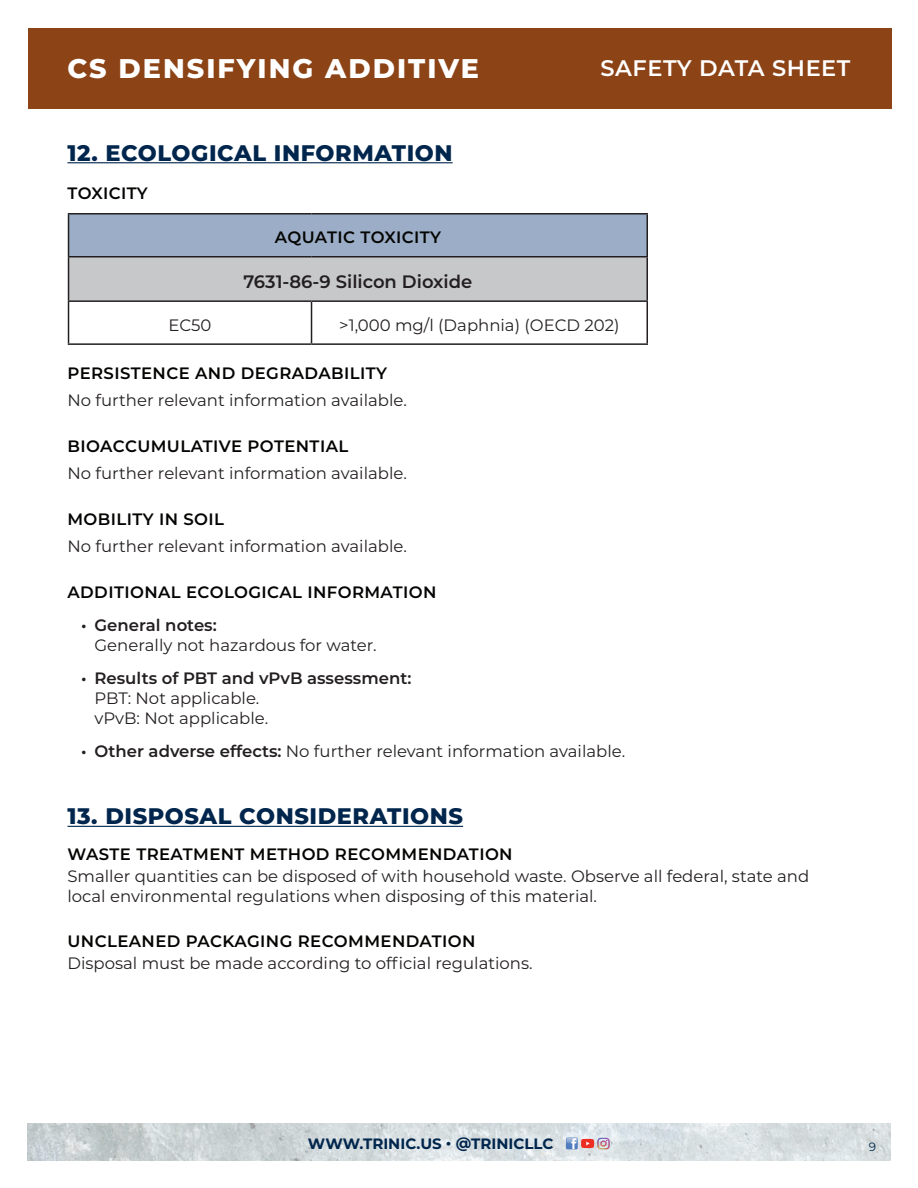
<style>
.page{position:relative;width:918px;height:1188px;background:#fff}
.page>*{position:absolute;margin:0;border:0;box-sizing:border-box;transform-origin:0 0}
.t1{font:800 27px "Montserrat";letter-spacing:.075em;color:#fff}
.t2{font:800 22.5px "Montserrat";letter-spacing:.025em;color:#00264d}
.t3{font:600 22.5px "Montserrat";letter-spacing:.025em;color:#fff}
.t4{font:600 18px "Montserrat";color:#231f20}
.t5{font:16.5px/19.8px "Montserrat";color:#231f20}
.t6{font:600 16.5px "Montserrat";letter-spacing:.025em;color:#040503}
.t7{font:700 15px "Montserrat";color:#00264d}
.t8{font:12px "Montserrat";color:#00264d}
.s1{font-weight:600}
</style>
<div class="page">
<svg style="left:27px;top:1123px;width:864px;height:38px;background:#d4dbdd"></svg>
<svg style="left:566px;top:1138px;width:44px;height:11px"></svg>
<hr style="left:68px;top:162px;width:385px;height:1px;background:#00264d">
<div style="left:69px;top:214px;width:578px;height:43px;background:#9caec7"></div>
<div style="left:69px;top:257px;width:578px;height:44px;background:#c7c8ca"></div>
<hr style="left:646px;top:215px;width:2px;height:41px;background:#231f20">
<hr style="left:646px;top:258px;width:2px;height:42px;background:#231f20">
<hr style="left:68px;top:302px;width:1px;height:41px;background:#231f20">
<hr style="left:311px;top:302px;width:1px;height:41px;background:#231f20">
<hr style="left:646px;top:302px;width:2px;height:41px;background:#231f20">
<hr style="left:68px;top:343px;width:244px;height:2px;background:#231f20">
<hr style="left:68px;top:213px;width:244px;height:2px;background:#231f20">
<hr style="left:68px;top:215px;width:1px;height:41px;background:#231f20">
<hr style="left:312px;top:213px;width:336px;height:2px;background:#231f20">
<hr style="left:68px;top:256px;width:244px;height:2px;background:#231f20">
<hr style="left:68px;top:258px;width:1px;height:42px;background:#231f20">
<hr style="left:312px;top:256px;width:336px;height:2px;background:#231f20">
<hr style="left:68px;top:300px;width:244px;height:2px;background:#231f20">
<hr style="left:312px;top:300px;width:336px;height:2px;background:#231f20">
<hr style="left:312px;top:343px;width:336px;height:2px;background:#231f20">
<hr style="left:68px;top:826px;width:395px;height:1px;background:#00264d">
<div style="left:28px;top:28px;width:864px;height:81px;background:#8c4316"></div>
<h1 class="t1" style="left:68px;top:49px;width:413px">CS DENSIFYING ADDITIVE</h1>
<h2 class="t3" style="left:600px;top:52px;width:252px">SAFETY DATA SHEET</h2>
<p class="t2" style="left:68px;top:136px;width:387px">12. ECOLOGICAL INFORMATION</p>
<p class="t6" style="left:68px;top:181px;width:82px">TOXICITY</p>
<p class="t6" style="left:275px;top:226px;width:168px">AQUATIC TOXICITY</p>
<p class="t4" style="left:243px;top:269px;width:231px">7631-86-9 Silicon Dioxide</p>
<p class="t5" style="left:169px;top:314px;width:44px">EC50</p>
<p class="t5" style="left:339px;top:314px;width:282px">&gt;1,000 mg/l (Daphnia) (OECD 202)</p>
<p class="t6" style="left:67px;top:362px;width:321px">PERSISTENCE AND DEGRADABILITY</p>
<p class="t5" style="left:67px;top:390px;width:341px">No further relevant information available.</p>
<p class="t6" style="left:67px;top:435px;width:282px">BIOACCUMULATIVE POTENTIAL</p>
<p class="t5" style="left:67px;top:462px;width:341px">No further relevant information available.</p>
<p class="t6" style="left:67px;top:508px;width:158px">MOBILITY IN SOIL</p>
<p class="t5" style="left:67px;top:535px;width:341px">No further relevant information available.</p>
<p class="t6" style="left:67px;top:580px;width:371px">ADDITIONAL ECOLOGICAL INFORMATION</p>
<p class="t5" style="left:94px;top:615px;width:284px;text-indent:-14px"><span class="s1">• General notes:<br></span>Generally not hazardous for water.</p>
<p class="t5" style="left:94px;top:668px;width:318px;text-indent:-14px"><span class="s1">• Results of PBT and vPvB assessment:<br></span>PBT: Not applicable.<br>vPvB: Not applicable.</p>
<p class="t5" style="left:81px;top:741px;width:546px"><span class="s1">• Other adverse effects:</span> No further relevant information available.</p>
<p class="t2" style="left:68px;top:800px;width:397px">13. DISPOSAL CONSIDERATIONS</p>
<p class="t6" style="left:68px;top:842px;width:447px">WASTE TREATMENT METHOD RECOMMENDATION</p>
<p class="t5" style="left:68px;top:866px;width:743px">Smaller quantities can be disposed of with household waste. Observe all federal, state and local environmental regulations when disposing of this material.</p>
<p class="t6" style="left:68px;top:929px;width:410px">UNCLEANED PACKAGING RECOMMENDATION</p>
<p class="t5" style="left:68px;top:953px;width:467px">Disposal must be made according to official regulations.</p>
<p class="t7" style="left:308px;top:1133px;width:247px">WWW.TRINIC.US • @TRINICLLC</p>
<p class="t8" style="left:869px;top:1138px;width:9px">9</p>
</div>
